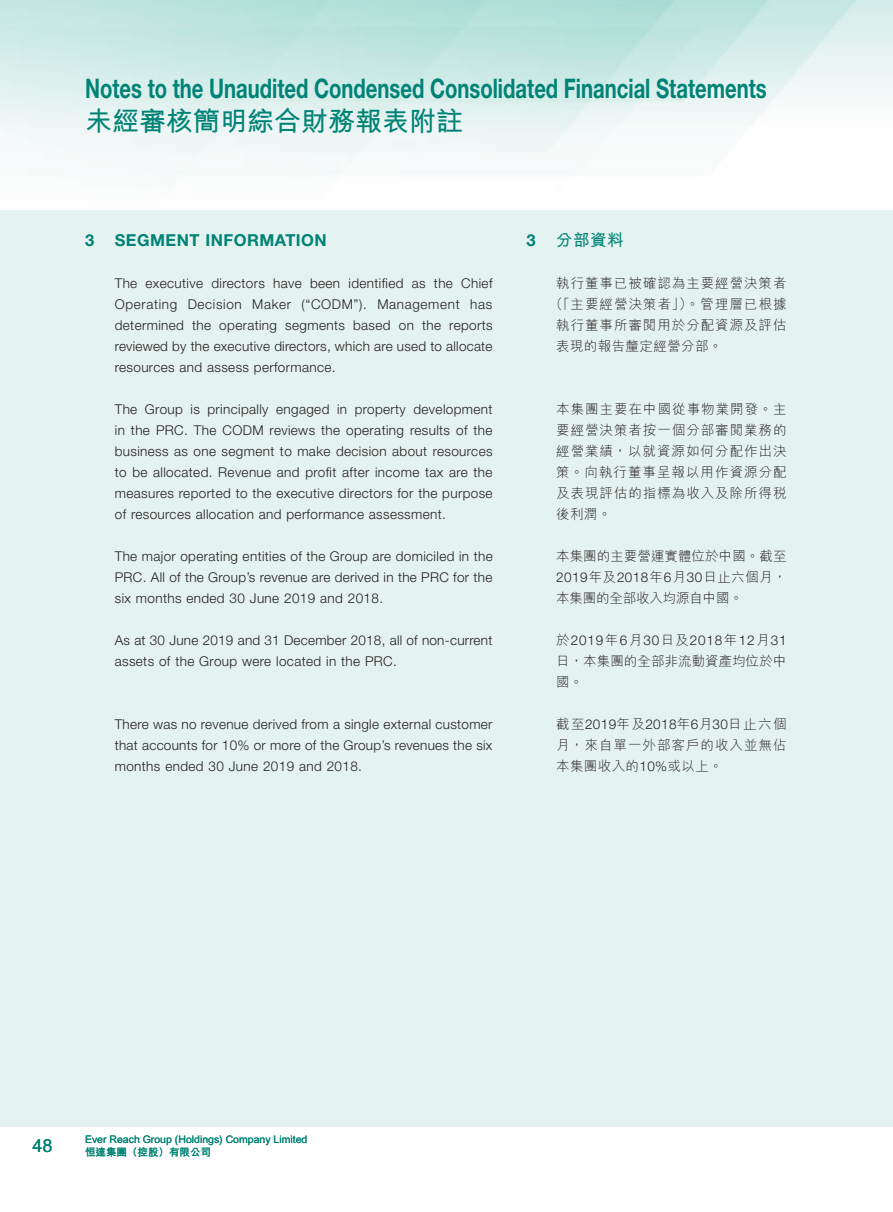
<style>
.page{position:relative;width:893px;height:1212px;background:#fff}
.page>*{position:absolute;margin:0;border:0;box-sizing:border-box;transform-origin:0 0}
.t1{font:700 27px "Helvetica Neue LT Std";color:#008376;scale:.75 1}
.t2{font:700 27px "M Hei HK";color:#008376}
.t3{font:700 18px "M Hei HK";color:#008376}
.t4{font:700 16.5px "Helvetica Neue LT Std";letter-spacing:.03em;color:#008376}
.t5{font:700 16.5px "M Hei HK";color:#008376}
.t6{font:300 13.5px/21px "Helvetica Neue LT Std";letter-spacing:.03em;color:#231f20;text-align:justify}
.t7{font:300 13.5px/21px "M Hei HK";letter-spacing:.07em;color:#231f20;text-align:justify}
.t8{font:300 13.5px/21px "M Hei HK";letter-spacing:.005em;color:#231f20}
.t9{font:300 13.5px "Helvetica Neue LT Std";letter-spacing:.06em;color:#231f20}
.t10{font:300 13.5px "M Hei HK";letter-spacing:-.01em;color:#231f20}
.t11{font:300 13.5px "M Hei HK";letter-spacing:.03em;color:#231f20}
.t12{font:700 10.5px/12.6px "M Hei HK";color:#008376}
.s1{font-family:"Helvetica Neue LT Std"}
.s2{font-family:"M Hei HK"}
</style>
<div class="page">
<div style="left:0;top:210px;width:893px;height:917px;background:#e4f3f0"></div>
<h1 class="t1" style="left:85px;top:72px;width:910px">Notes to the Unaudited Condensed Consolidated Financial Statements</h1>
<h1 class="t2" style="left:85px;top:101px;width:379px">未經審核簡明綜合財務報表附註</h1>
<p class="t4" style="left:85px;top:230px;width:243px">3 SEGMENT INFORMATION</p>
<p class="t6" style="left:115px;top:272px;width:379px">The executive directors have been identified as the Chief Operating Decision Maker (“CODM”). Management has determined the operating segments based on the reports reviewed by the executive directors, which are used to allocate resources and assess performance.</p>
<p class="t6" style="left:115px;top:398px;width:379px">The Group is principally engaged in property development in the PRC. The CODM reviews the operating results of the business as one segment to make decision about resources to be allocated. Revenue and profit after income tax are the measures reported to the executive directors for the purpose of resources allocation and performance assessment.</p>
<p class="t6" style="left:115px;top:545px;width:379px">The major operating entities of the Group are domiciled in the PRC. All of the Group’s revenue are derived in the PRC for the six months ended 30 June 2019 and 2018.</p>
<p class="t6" style="left:115px;top:629px;width:379px">As at 30 June 2019 and 31 December 2018, all of non-current assets of the Group were located in the PRC.</p>
<p class="t6" style="left:115px;top:713px;width:379px">There was no revenue derived from a single external customer that accounts for 10% or more of the Group’s revenues the six months ended 30 June 2019 and 2018.</p>
<p class="t5" style="left:526px;top:228px;width:99px"><span class="s1">3</span> 分部資料</p>
<p class="t7" style="left:556px;top:272px;width:232px">執行董事已被確認為主要經營決策者</p>
<p class="t7" style="left:549px;top:293px;width:239px">（「主要經營決策者」）。管理層已根據</p>
<p class="t7" style="left:556px;top:314px;width:232px">執行董事所審閱用於分配資源及評估</p>
<p class="t11" style="left:556px;top:336px;width:168px">表現的報告釐定經營分部。</p>
<p class="t7" style="left:556px;top:398px;width:232px">本集團主要在中國從事物業開發。主要經營決策者按一個分部審閱業務的經營業績，以就資源如何分配作出決策。向執行董事呈報以用作資源分配及表現評估的指標為收入及除所得稅後利潤。</p>
<p class="t8" style="left:556px;top:545px;width:232px">本集團的主要營運實體位於中國。截至</p>
<p class="t6" style="left:556px;top:566px;width:232px">2019<span class="s2">年及</span>2018<span class="s2">年</span>6<span class="s2">月</span>30<span class="s2">日止六個月，</span></p>
<p class="t10" style="left:556px;top:588px;width:188px">本集團的全部收入均源自中國。</p>
<p class="t9" style="left:556px;top:632px;width:232px"><span class="s2">於</span>2019<span class="s2">年</span>6<span class="s2">月</span>30<span class="s2">日及</span>2018<span class="s2">年</span>12<span class="s2">月</span>31</p>
<p class="t8" style="left:556px;top:650px;width:232px">日，本集團的全部非流動資產均位於中國。</p>
<p class="t6" style="left:556px;top:713px;width:232px"><span class="s2">截至</span>2019<span class="s2">年及</span>2018<span class="s2">年</span>6<span class="s2">月</span>30<span class="s2">日止六個</span></p>
<p class="t7" style="left:556px;top:734px;width:232px">月，來自單一外部客戶的收入並無佔本集團收入的<span class="s1">10%</span>或以上。</p>
<h2 class="t3" style="left:33px;top:1132px;width:22px">48</h2>
<p class="t12" style="left:85px;top:1132px;width:224px">Ever Reach Group (Holdings) Company Limited恒達集團（控股）有限公司</p>
</div>
